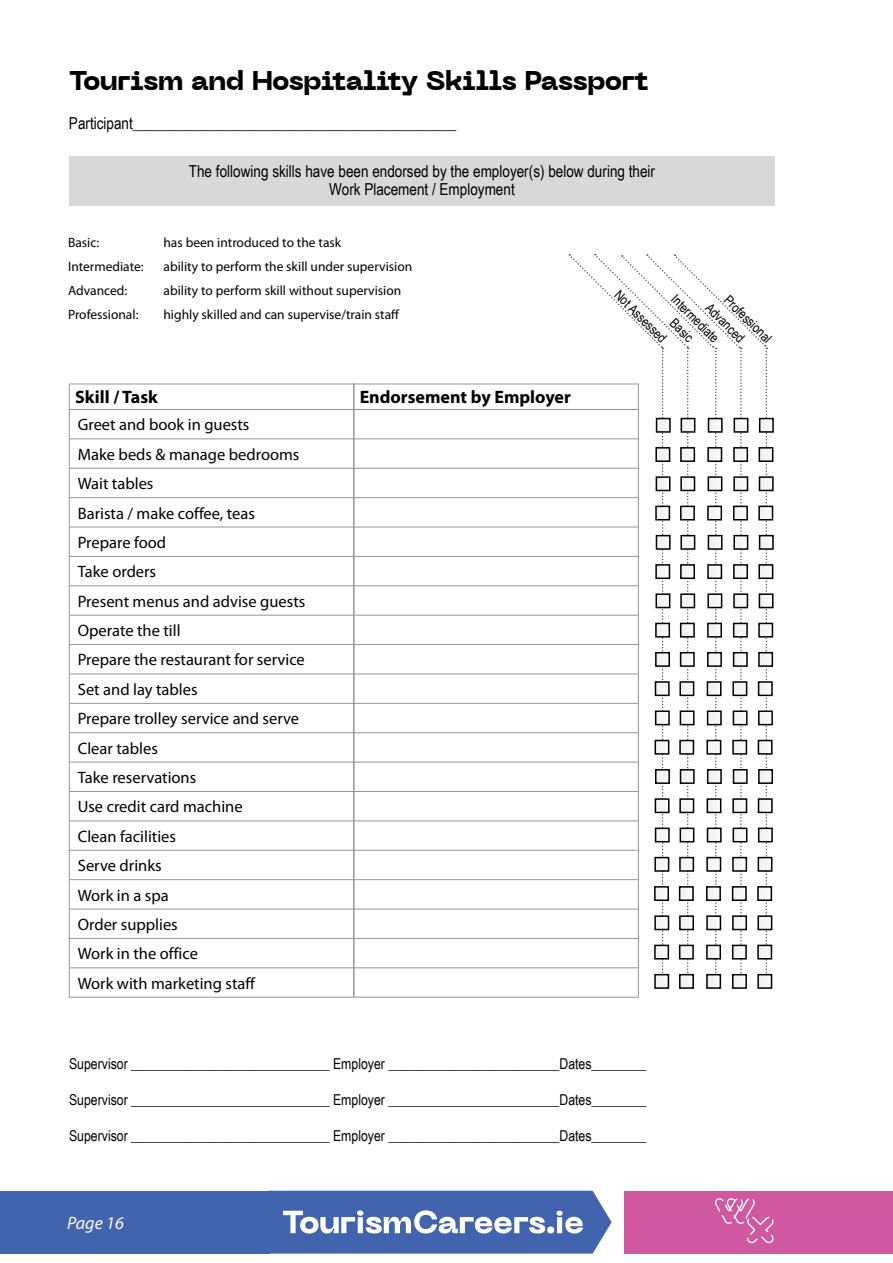
<style>
.page{position:relative;width:893px;height:1263px;background:#fff}
.page>*{position:absolute;margin:0;border:0;box-sizing:border-box;transform-origin:0 0}
.t1{font:800 27px "Neue Machina";letter-spacing:-.02em;color:#000}
.t2{font:700 18px "Myriad Pro";color:#000}
.t3{font:italic 18px "Myriad Pro";color:#fff}
.t4{font:16.5px/29.4px "Myriad Pro";color:#000}
.t5{font:16.5px/18px "Arial Narrow";color:#000;text-align:center}
.t6{font:15px "Arial Narrow";color:#000}
.t7{font:13.5px/24px "Myriad Pro";color:#000}
.t8{font:13.5px "Arial Narrow";color:#000}
</style>
<div class="page">
<svg style="left:269px;top:1191px;width:343px;height:62px;background:#607cbb"></svg>
<div style="left:624px;top:1191px;width:269px;height:62px;background:#cf58a1"></div>
<div style="left:0;top:1191px;width:269px;height:62px;background:#4263ae"></div>
<svg style="left:715px;top:1198px;width:59px;height:45px"></svg>
<hr style="left:69px;top:384px;width:285px;height:1px;background:#939598">
<hr style="left:69px;top:409px;width:285px;height:1px;background:#939598">
<hr style="left:69px;top:439px;width:285px;height:1px;background:#939598">
<hr style="left:69px;top:468px;width:285px;height:1px;background:#939598">
<hr style="left:69px;top:497px;width:285px;height:1px;background:#939598">
<hr style="left:69px;top:527px;width:285px;height:1px;background:#939598">
<hr style="left:69px;top:556px;width:285px;height:1px;background:#939598">
<hr style="left:69px;top:585px;width:285px;height:1px;background:#939598">
<hr style="left:69px;top:615px;width:285px;height:1px;background:#939598">
<hr style="left:69px;top:644px;width:285px;height:1px;background:#939598">
<hr style="left:69px;top:674px;width:285px;height:1px;background:#939598">
<hr style="left:69px;top:703px;width:285px;height:1px;background:#939598">
<hr style="left:69px;top:732px;width:285px;height:1px;background:#939598">
<hr style="left:69px;top:762px;width:285px;height:1px;background:#939598">
<hr style="left:69px;top:791px;width:285px;height:1px;background:#939598">
<hr style="left:69px;top:821px;width:285px;height:1px;background:#939598">
<hr style="left:69px;top:850px;width:285px;height:1px;background:#939598">
<hr style="left:69px;top:879px;width:285px;height:1px;background:#939598">
<hr style="left:69px;top:909px;width:285px;height:1px;background:#939598">
<hr style="left:69px;top:938px;width:285px;height:1px;background:#939598">
<hr style="left:69px;top:967px;width:285px;height:1px;background:#939598">
<svg style="left:69px;top:384px;width:1px;height:613px"></svg>
<hr style="left:69px;top:997px;width:285px;height:1px;background:#939598">
<hr style="left:353px;top:384px;width:286px;height:1px;background:#939598">
<hr style="left:353px;top:409px;width:286px;height:1px;background:#939598">
<hr style="left:353px;top:439px;width:286px;height:1px;background:#939598">
<hr style="left:353px;top:468px;width:286px;height:1px;background:#939598">
<hr style="left:353px;top:497px;width:286px;height:1px;background:#939598">
<hr style="left:353px;top:527px;width:286px;height:1px;background:#939598">
<hr style="left:353px;top:556px;width:286px;height:1px;background:#939598">
<hr style="left:353px;top:585px;width:286px;height:1px;background:#939598">
<hr style="left:353px;top:615px;width:286px;height:1px;background:#939598">
<hr style="left:353px;top:644px;width:286px;height:1px;background:#939598">
<hr style="left:353px;top:674px;width:286px;height:1px;background:#939598">
<hr style="left:353px;top:703px;width:286px;height:1px;background:#939598">
<hr style="left:353px;top:732px;width:286px;height:1px;background:#939598">
<hr style="left:353px;top:762px;width:286px;height:1px;background:#939598">
<hr style="left:353px;top:791px;width:286px;height:1px;background:#939598">
<hr style="left:353px;top:821px;width:286px;height:1px;background:#939598">
<hr style="left:353px;top:850px;width:286px;height:1px;background:#939598">
<hr style="left:353px;top:879px;width:286px;height:1px;background:#939598">
<hr style="left:353px;top:909px;width:286px;height:1px;background:#939598">
<hr style="left:353px;top:938px;width:286px;height:1px;background:#939598">
<hr style="left:353px;top:967px;width:286px;height:1px;background:#939598">
<svg style="left:353px;top:384px;width:2px;height:613px"></svg>
<hr style="left:353px;top:997px;width:286px;height:1px;background:#939598">
<div style="left:759px;top:418px;width:15px;height:15px;border:2px solid #000"></div>
<svg style="left:568px;top:254px;width:205px;height:743px"></svg>
<div style="left:757px;top:974px;width:15px;height:15px;border:2px solid #000"></div>
<div style="left:69px;top:156px;width:706px;height:50px;background:#d8d8d8"></div>
<h1 class="t1" style="left:69px;top:63px;width:581px">Tourism and Hospitality Skills Passport</h1>
<p class="t5" style="left:69px;top:114px;width:389px">Participant___________________________________________</p>
<p class="t5" style="left:189px;top:161px;width:468px">The following skills have been endorsed by the employer(s) below during their<br>Work Placement / Employment</p>
<p class="t7" style="left:68px;top:230px;width:77px">Basic:<br>Intermediate:<br>Advanced:<br>Professional:</p>
<p class="t7" style="left:163px;top:230px;width:250px">has been introduced to the task<br>ability to perform the skill under supervision ability to perform skill without supervision highly skilled and can supervise/train staff</p>
<p class="t2" style="left:75px;top:386px;width:84px">Skill / Task</p>
<p class="t4" style="left:78px;top:410px;width:229px">Greet and book in guests<br>Make beds &amp; manage bedrooms<br>Wait tables<br>Barista / make coffee, teas<br>Prepare food<br>Take orders<br>Present menus and advise guests<br>Operate the till<br>Prepare the restaurant for service<br>Set and lay tables<br>Prepare trolley service and serve<br>Clear tables<br>Take reservations<br>Use credit card machine<br>Clean facilities<br>Serve drinks<br>Work in a spa<br>Order supplies<br>Work in the office<br>Work with marketing staff</p>
<p class="t2" style="left:360px;top:386px;width:213px">Endorsement by Employer</p>
<p class="t8" style="left:624px;top:285px;width:69px;rotate:45deg">Not Assessed</p>
<p class="t8" style="left:680px;top:290px;width:63px;rotate:45deg">Intermediate</p>
<p class="t8" style="left:733px;top:290px;width:62px;rotate:45deg">Professional</p>
<p class="t8" style="left:715px;top:298px;width:51px;rotate:45deg">Advanced</p>
<p class="t8" style="left:679px;top:314px;width:29px;rotate:45deg">Basic</p>
<p class="t6" style="left:69px;top:1052px;width:579px">Supervisor _____________________________ Employer _________________________Dates________</p>
<p class="t6" style="left:69px;top:1088px;width:579px">Supervisor _____________________________ Employer _________________________Dates________</p>
<p class="t6" style="left:69px;top:1124px;width:579px">Supervisor _____________________________ Employer _________________________Dates________</p>
<p class="t3" style="left:67px;top:1212px;width:58px">Page 16</p>
</div>
